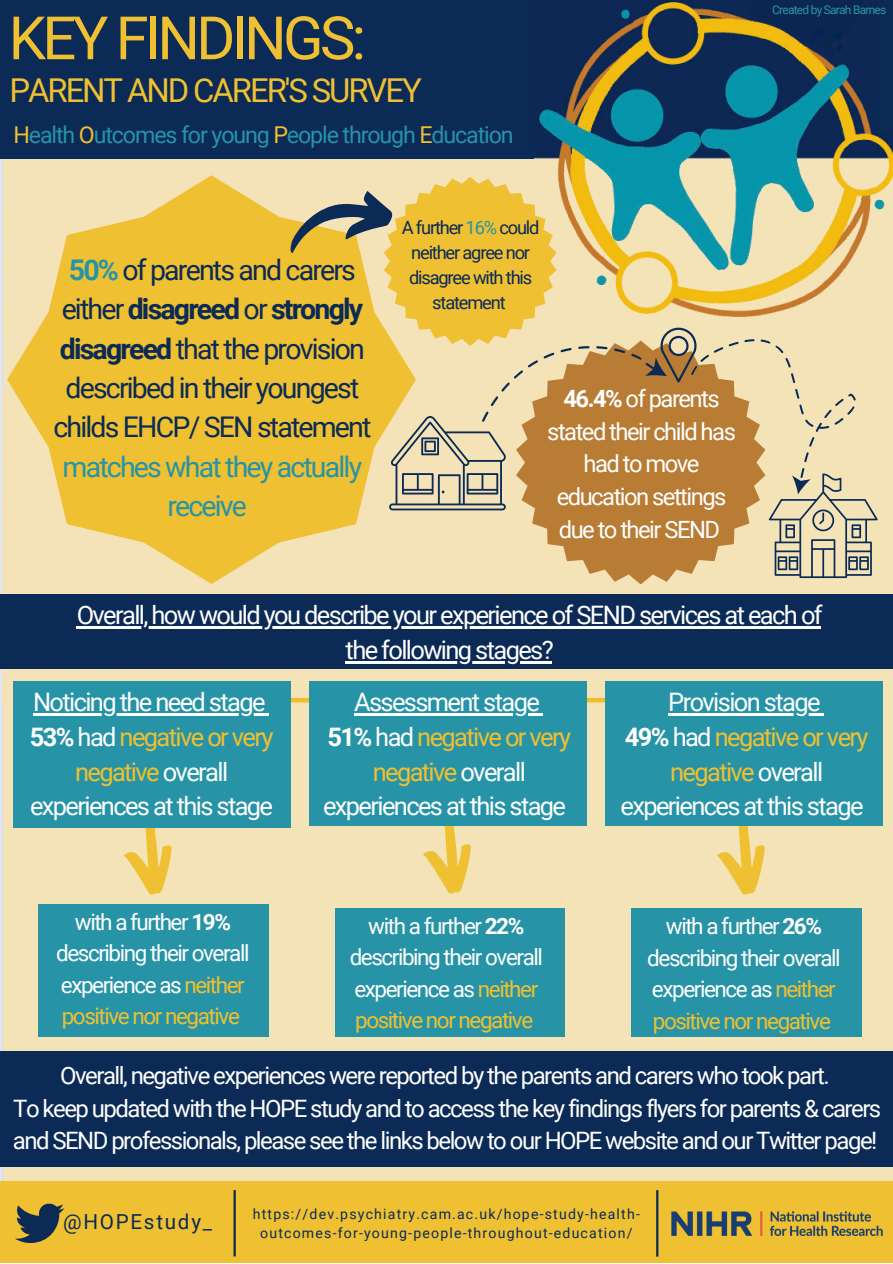
<style>
.page{position:relative;width:893px;height:1264px;background:#fff}
.page>*{position:absolute;margin:0;border:0;box-sizing:border-box;transform-origin:0 0}
.t1{font:59.85px "Roboto";letter-spacing:-.065em;color:#eec032}
.t2{font:32.85px "Roboto";letter-spacing:-.065em;color:#eec032}
.t3{font:28.5px/39.3px "Roboto";letter-spacing:-.065em;color:#0b2a55;text-align:center}
.t4{font:28.5px/39.3px "Roboto";letter-spacing:-.065em;color:#2793a6;text-align:center}
.t5{font:25.5px/34.8px "Roboto";letter-spacing:-.065em;color:#fff;text-align:center}
.t6{font:24px/32.5px "Roboto";letter-spacing:-.065em;color:#fff;text-align:center}
.t7{font:23.85px/32.5px "Roboto";letter-spacing:-.065em;color:#fff;text-align:center}
.t8{font:23.25px "Roboto";letter-spacing:-.05em;color:#2793a6}
.t9{font:22.5px/31.5px "Roboto";letter-spacing:-.065em;color:#fff;text-align:center}
.t10{font:20.7px "Roboto";letter-spacing:.085em;color:#0b2a55}
.t11{font:18.3px/24.8px "Roboto";letter-spacing:-.065em;color:#0b2a55;text-align:center}
.t12{font:14.1px "Roboto";letter-spacing:.085em;color:#0b2a55}
.t13{font:12px "Roboto";letter-spacing:-.065em;color:#2b94a4}
.s1{color:#eec032}
.s2{font-weight:700;color:#2793a6}
.s3{font-weight:700}
.s4{color:#2793a6}
</style>
<div class="page">
<img style="left:0;top:0;width:892px;height:1181px">
<div style="left:0;top:0;width:534px;height:158px;background:#0b2a55"></div>
<div style="left:877px;top:0;width:15px;height:134px;background:#0b2a55"></div>
<img style="left:617px;top:8px;width:14px;height:12px">
<img style="left:747px;top:0;width:130px;height:55px">
<div style="left:0;top:1181px;width:892px;height:81px;background:#eec032"></div>
<hr style="left:233px;top:1189px;width:3px;height:67px;background:#0b2a55">
<svg style="left:15px;top:1203px;width:49px;height:39px"></svg>
<hr style="left:656px;top:1190px;width:2px;height:66px;background:#0b2a55">
<img style="left:656px;top:1193px;width:227px;height:59px">
<div style="left:9px;top:166px;width:547px;height:11px;background:#f5e2b8"></div>
<div style="left:3px;top:388px;width:547px;height:314px;background:#f5e2b8"></div>
<svg style="left:516px;top:578px;width:249px;height:5px"></svg>
<svg style="left:7px;top:175px;width:409px;height:409px;background:#efca59"></svg>
<hr style="left:262px;top:698px;width:374px;height:4px;background:#efbe29">
<svg style="left:716px;top:826px;width:49px;height:68px;background:#f1d47e"></svg>
<div style="left:631px;top:908px;width:230px;height:128px;background:#2793a6"></div>
<svg style="left:423px;top:826px;width:48px;height:67px;background:#f1d37c"></svg>
<div style="left:335px;top:908px;width:230px;height:128px;background:#2793a6"></div>
<svg style="left:124px;top:828px;width:48px;height:66px;background:#f1d37c"></svg>
<div style="left:13px;top:681px;width:277px;height:147px;background:#2793a6"></div>
<div style="left:38px;top:904px;width:230px;height:132px;background:#2793a6"></div>
<div style="left:0;top:594px;width:892px;height:74px;background:#0b2a55"></div>
<div style="left:0;top:1051px;width:892px;height:116px;background:#0b2a55"></div>
<svg style="left:280px;top:177px;width:597px;height:401px;background:#d8be79"></svg>
<hr style="left:77px;top:626px;width:744px;height:2px;background:#fff">
<hr style="left:345px;top:661px;width:207px;height:2px;background:#fff">
<div style="left:309px;top:681px;width:277px;height:145px;background:#2793a6"></div>
<div style="left:605px;top:681px;width:277px;height:145px;background:#2793a6"></div>
<hr style="left:668px;top:713px;width:150px;height:2px;background:#fff">
<hr style="left:354px;top:713px;width:184px;height:2px;background:#fff">
<hr style="left:33px;top:713px;width:231px;height:2px;background:#fff">
<svg style="left:242px;top:713px;width:26px;height:2px"></svg>
<h1 class="t1" style="left:9px;top:4px;width:359px">KEY FINDINGS:</h1>
<p class="t2" style="left:10px;top:71px;width:413px">PARENT AND CARER'S SURVEY</p>
<p class="t8" style="left:13px;top:122px;width:502px"><span class="s1">H</span>ealth <span class="s1">O</span>utcomes for young <span class="s1">P</span>eople through <span class="s1">E</span>ducation</p>
<p class="t3" style="left:53px;top:250px;width:319px"><span class="s2">50%</span> of parents and carers either <span class="s3">disagreed</span> or <span class="s3">strongly disagreed</span> that the provision described in their youngest childs EHCP/ SEN statement</p>
<p class="t4" style="left:63px;top:447px;width:301px">matches what they actually receive</p>
<p class="t11" style="left:402px;top:216px;width:139px">A further <span class="s4">16%</span> could neither agree nor disagree with this statement</p>
<p class="t7" style="left:547px;top:382px;width:190px"><span class="s3">46.4%</span> of parents stated their child has had to move education settings due to their SEND</p>
<p class="t13" style="left:772px;top:3px;width:116px">Created by Sarah Barnes</p>
<p class="t5" style="left:77px;top:598px;width:747px">Overall, how would you describe your experience of SEND services at each of the following stages?</p>
<p class="t5" style="left:30px;top:684px;width:245px">Noticing the need stage<br><span class="s3">53%</span> had <span class="s1">negative or very negative</span> overall experiences at this stage</p>
<p class="t5" style="left:323px;top:684px;width:249px">Assessment stage<br><span class="s3">51%</span> had <span class="s1">negative or very negative</span> overall experiences at this stage</p>
<p class="t5" style="left:620px;top:684px;width:249px">Provision stage<br><span class="s3">49%</span> had <span class="s1">negative or very negative</span> overall experiences at this stage</p>
<p class="t9" style="left:56px;top:906px;width:195px">with a further <span class="s3">19% </span>describing their overall experience as <span class="s1">neither positive nor negative</span></p>
<p class="t6" style="left:13px;top:1059px;width:869px">Overall, negative experiences were reported by the parents and carers who took part.<br>To keep updated with the HOPE study and to access the key findings flyers for parents &amp; carers and SEND professionals, please see the links below to our HOPE website and our Twitter page!</p>
<p class="t9" style="left:349px;top:910px;width:195px">with a further <span class="s3">22% </span>describing their overall experience as <span class="s1">neither positive nor negative</span></p>
<p class="t9" style="left:647px;top:910px;width:195px">with a further <span class="s3">26% </span>describing their overall experience as <span class="s1">neither positive nor negative</span></p>
<p class="t10" style="left:63px;top:1209px;width:151px">@HOPEstudy_</p>
<p class="t12" style="left:253px;top:1206px;width:388px">https://dev.psychiatry.cam.ac.uk/hope-study-health-</p>
<p class="t12" style="left:260px;top:1224px;width:374px">outcomes-for-young-people-throughout-education/</p>
</div>
